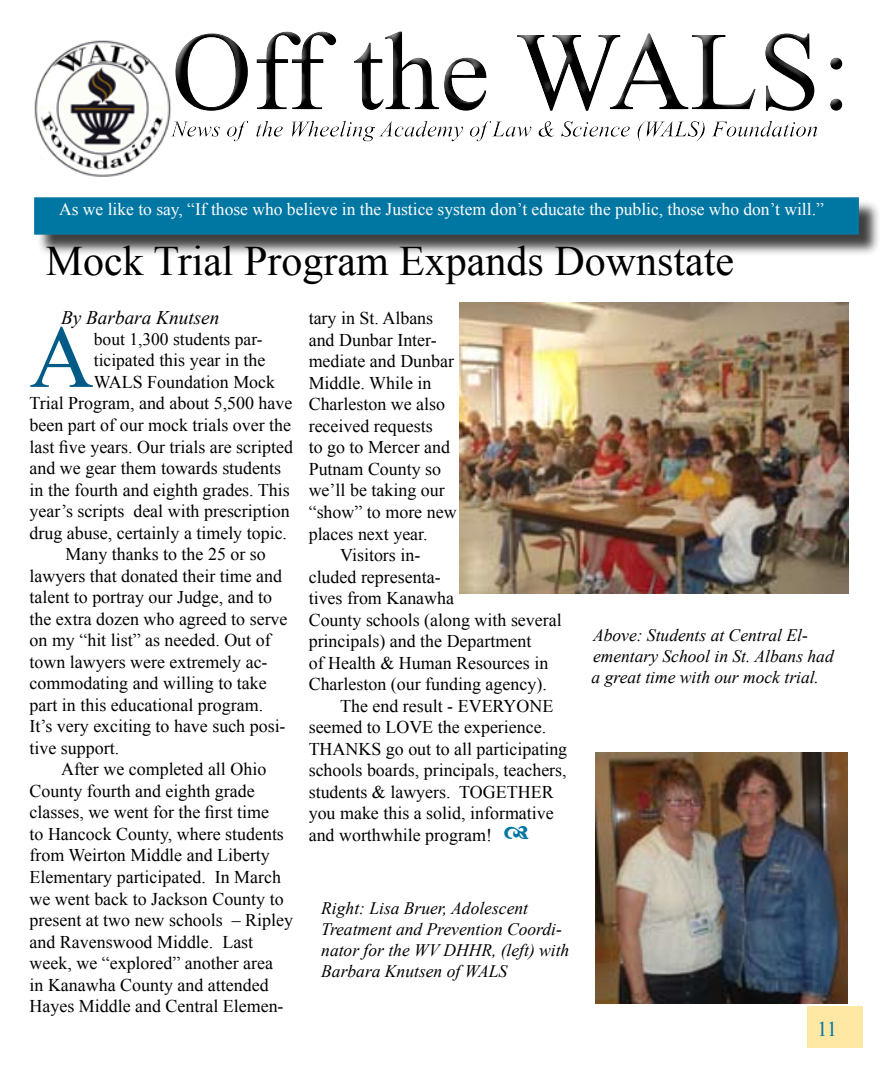
<style>
.page{position:relative;width:882px;height:1071px;background:#fff}
.page>*{position:absolute;margin:0;border:0;box-sizing:border-box;transform-origin:0 0}
.t1{font:89.08px "Times New Roman";color:#005c86}
.t2{font:42px "Times New Roman";color:#000}
.t3{font:21px "Times New Roman";color:#0076a3}
.t4{font:italic 19.25px "Times New Roman";color:#000}
.t5{font:17.85px "Times New Roman";color:#000}
.t6{font:italic 17.5px/21px "Times New Roman";color:#000}
.t7{font:17.5px "Times New Roman";color:#fff}
.t8{font:17.5px "Times New Roman";color:#000}
.s1{font-size:17.5px}
</style>
<div class="page">
<div style="left:807px;top:1006px;width:55px;height:41px;background:#ffe8a4"></div>
<div style="left:37px;top:200px;width:844px;height:57px;background:#000;opacity:.75"></div>
<div style="left:34px;top:197px;width:825px;height:38px;background:#0076a3;border:2px solid #0076a3"></div>
<img style="left:34px;top:40px;width:125px;height:137px">
<div style="left:161px;top:23px;width:694px;height:131px;background:#000;opacity:.75"></div>
<img style="left:596px;top:753px;width:252px;height:250px">
<img style="left:460px;top:302px;width:389px;height:292px">
<p class="t7" style="left:59px;top:198px;width:766px">As we like to say, “If those who believe in the Justice system don’t educate the public, those who don’t will.”</p>
<h2 class="t2" style="left:46px;top:233px;width:690px">Mock Trial Program Expands Downstate</h2>
<p class="t4" style="left:61px;top:304px;width:160px">By Barbara Knutsen</p>
<h1 class="t1" style="left:30px;top:297px;width:66px">A</h1>
<p class="t8" style="left:94px;top:327px;width:170px">bout 1,300 students par-</p>
<p class="t5" style="left:309px;top:306px;width:126px">tary in St. Albans</p>
<p class="t5" style="left:309px;top:328px;width:130px">and Dunbar Inter-</p>
<p class="t5" style="left:309px;top:349px;width:147px">mediate and Dunbar</p>
<p class="t5" style="left:309px;top:371px;width:124px">Middle. While in</p>
<p class="t5" style="left:309px;top:392px;width:138px">Charleston we also</p>
<p class="t5" style="left:309px;top:414px;width:126px">received requests</p>
<p class="t5" style="left:309px;top:435px;width:143px">to go to Mercer and</p>
<p class="t5" style="left:309px;top:457px;width:134px">Putnam County so</p>
<p class="t5" style="left:309px;top:479px;width:138px">we’ll be taking our</p>
<p class="t5" style="left:309px;top:500px;width:149px">“show” to more new</p>
<p class="t5" style="left:309px;top:522px;width:121px">places next year.</p>
<p class="t5" style="left:340px;top:543px;width:82px">Visitors in-</p>
<p class="t5" style="left:309px;top:565px;width:133px">cluded representa-</p>
<p class="t5" style="left:309px;top:586px;width:147px">tives from Kanawha</p>
<p class="t5" style="left:309px;top:608px;width:255px">County schools (along with several</p>
<p class="t5" style="left:309px;top:629px;width:224px">principals) and the Department</p>
<p class="t5" style="left:309px;top:651px;width:241px">of Health &amp; Human Resources in</p>
<p class="t5" style="left:309px;top:672px;width:240px">Charleston (our funding agency).</p>
<p class="t5" style="left:340px;top:694px;width:215px">The end result - EVERYONE</p>
<p class="t5" style="left:309px;top:715px;width:239px">seemed to LOVE the experience.</p>
<p class="t5" style="left:309px;top:737px;width:260px">THANKS go out to all participating</p>
<p class="t5" style="left:309px;top:758px;width:260px">schools boards, principals, teachers,</p>
<p class="t5" style="left:309px;top:780px;width:246px">students &amp; lawyers. TOGETHER</p>
<p class="t5" style="left:309px;top:801px;width:247px">you make this a solid, informative</p>
<p class="t5" style="left:309px;top:823px;width:185px">and worthwhile program!</p>
<p class="t5" style="left:94px;top:348px;width:173px"><span class="s1">ticip</span>ated this year in the</p>
<p class="t5" style="left:94px;top:370px;width:183px">WALS Foundation Mock</p>
<p class="t5" style="left:30px;top:391px;width:264px">Trial Program, and about 5,500 have</p>
<p class="t5" style="left:30px;top:413px;width:263px">been part of our mock trials over the</p>
<p class="t5" style="left:30px;top:435px;width:265px">last five years. Our trials are scripted</p>
<p class="t5" style="left:30px;top:456px;width:253px">and we gear them towards students</p>
<p class="t5" style="left:30px;top:478px;width:262px">in the fourth and eighth grades. This</p>
<p class="t5" style="left:30px;top:499px;width:262px">year’s scripts deal with prescription</p>
<p class="t5" style="left:30px;top:521px;width:259px">drug abuse, certainly a timely topic.</p>
<p class="t5" style="left:66px;top:542px;width:202px">Many thanks to the 25 or so</p>
<p class="t5" style="left:30px;top:564px;width:254px">lawyers that donated their time and</p>
<p class="t5" style="left:30px;top:585px;width:244px">talent to portray our Judge, and to</p>
<p class="t5" style="left:30px;top:607px;width:260px">the extra dozen who agreed to serve</p>
<p class="t5" style="left:30px;top:628px;width:243px">on my “hit list” as needed. Out of</p>
<p class="t5" style="left:30px;top:650px;width:240px">town lawyers were extremely ac-</p>
<p class="t5" style="left:30px;top:671px;width:239px">commodating and willing to take</p>
<p class="t5" style="left:30px;top:693px;width:235px">part in this educational program.</p>
<p class="t5" style="left:30px;top:714px;width:258px">It’s very exciting to have such posi-</p>
<p class="t5" style="left:30px;top:736px;width:91px">tive support.</p>
<p class="t5" style="left:61px;top:757px;width:207px">After we completed all Ohio</p>
<p class="t5" style="left:30px;top:779px;width:227px">County fourth and eighth grade</p>
<p class="t5" style="left:30px;top:800px;width:241px">classes, we went for the first time</p>
<p class="t5" style="left:30px;top:822px;width:256px">to Hancock County, where students</p>
<p class="t5" style="left:30px;top:844px;width:242px">from Weirton Middle and Liberty</p>
<p class="t5" style="left:30px;top:865px;width:253px">Elementary participated. In March</p>
<p class="t5" style="left:30px;top:887px;width:256px">we went back to Jackson County to</p>
<p class="t5" style="left:30px;top:908px;width:265px">present at two new schools – Ripley</p>
<p class="t5" style="left:30px;top:930px;width:225px">and Ravenswood Middle. Last</p>
<p class="t5" style="left:30px;top:951px;width:245px">week, we “explored” another area</p>
<p class="t5" style="left:30px;top:973px;width:241px">in Kanawha County and attended</p>
<p class="t5" style="left:30px;top:994px;width:256px">Hayes Middle and Central Elemen-</p>
<p class="t6" style="left:592px;top:624px;width:244px">Above: Students at Central El&shy;ementary School in St. Albans had a great time with our mock trial.</p>
<p class="t6" style="left:321px;top:897px;width:250px">Right: Lisa Bruer, Adolescent<br>Treatment and Prevention Coordi&shy;nator for the WV DHHR, (left) with<br>Barbara Knutsen of WALS</p>
<p class="t3" style="left:817px;top:1015px;width:22px">11</p>
</div>
